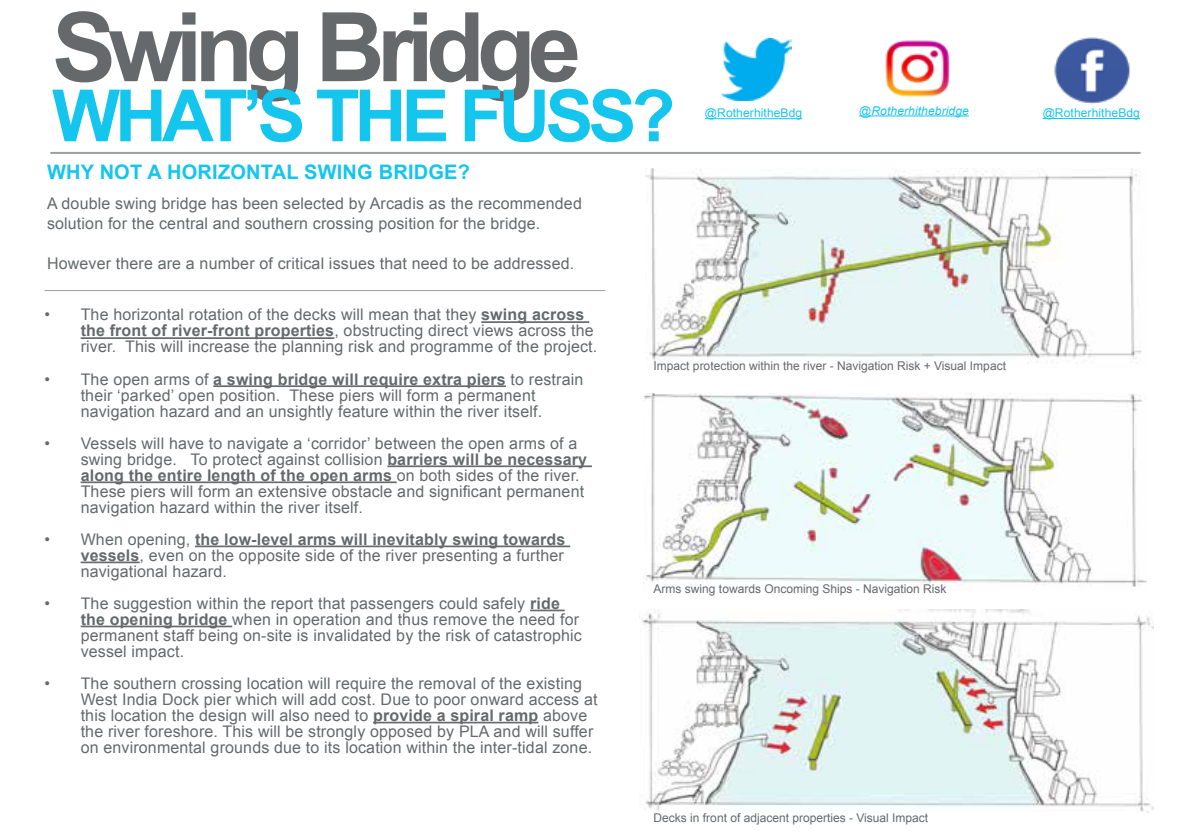
<style>
.page{position:relative;width:1191px;height:840px;background:#fff}
.page>*{position:absolute;margin:0;border:0;box-sizing:border-box;transform-origin:0 0}
.t1{font:700 96px "Arial";letter-spacing:-.08em;color:#65696b}
.t2{font:700 72px "Arial";letter-spacing:-.07em;color:#14c5ed}
.t3{font:700 20px "Arial";letter-spacing:.01em;color:#14c5ed}
.t4{font:16px/16px "Arial";letter-spacing:.01em;color:#65696b}
.t5{font:12px "Arial";color:#65696b}
.t6{font:12px "Arial";letter-spacing:.01em;color:#14c5ed}
.t7{font:italic 12px "Arial";letter-spacing:.01em;color:#14c5ed}
.s1{font-weight:700}
</style>
<div class="page">
<hr style="left:50px;top:152px;width:1090px;height:2px;background:#9da0a2">
<hr style="left:45px;top:290px;width:560px;height:1px;background:#9da0a2">
<img style="left:721px;top:38px;width:70px;height:63px">
<hr style="left:705px;top:118px;width:97px;height:1px;background:#14c5ed">
<img style="left:885px;top:40px;width:65px;height:57px">
<hr style="left:859px;top:115px;width:110px;height:1px;background:#14c5ed">
<img style="left:1054px;top:37px;width:76px;height:67px">
<hr style="left:1042px;top:118px;width:98px;height:1px;background:#14c5ed">
<hr style="left:481px;top:321px;width:108px;height:2px;background:#65696b">
<hr style="left:81px;top:337px;width:253px;height:2px;background:#65696b">
<hr style="left:213px;top:385px;width:293px;height:2px;background:#65696b">
<hr style="left:387px;top:465px;width:205px;height:2px;background:#65696b">
<hr style="left:81px;top:481px;width:316px;height:2px;background:#65696b">
<hr style="left:195px;top:545px;width:375px;height:2px;background:#65696b">
<hr style="left:81px;top:561px;width:59px;height:2px;background:#65696b">
<hr style="left:530px;top:609px;width:35px;height:2px;background:#65696b">
<hr style="left:81px;top:625px;width:151px;height:2px;background:#65696b">
<hr style="left:373px;top:721px;width:165px;height:2px;background:#65696b">
<img style="left:643px;top:393px;width:503px;height:194px">
<img style="left:646px;top:169px;width:496px;height:195px">
<img style="left:639px;top:609px;width:514px;height:203px">
<h1 class="t1" style="left:52px;top:-17px;width:530px">Swing Bridge</h1>
<h2 class="t2" style="left:52px;top:68px;width:625px">WHAT’S THE FUSS?</h2>
<p class="t3" style="left:47px;top:158px;width:424px">WHY NOT A HORIZONTAL SWING BRIDGE?</p>
<p class="t4" style="left:47px;top:193px;width:536px;line-height:20px">A double swing bridge has been selected by Arcadis as the recommended solution for the central and southern crossing position for the bridge.</p>
<p class="t4" style="left:47px;top:255px;width:529px">However there are a number of critical issues that need to be addressed.</p>
<p class="t6" style="left:705px;top:105px;width:99px">@RotherhitheBdg</p>
<p class="t7" style="left:859px;top:103px;width:111px">@Rotherhithebridge</p>
<p class="t6" style="left:1042px;top:105px;width:99px">@RotherhitheBdg</p>
<p class="t4" style="left:81px;top:307px;width:518px;text-indent:-36px">• The horizontal rotation of the decks will mean that they <span class="s1">swing across the front of river-front properties</span>, obstructing direct views across the river. This will increase the planning risk and programme of the project.</p>
<p class="t4" style="left:81px;top:371px;width:504px;text-indent:-36px">• The open arms of <span class="s1">a swing bridge will require extra piers</span> to restrain their ‘parked’ open position. These piers will form a permanent navigation hazard and an unsightly feature within the river itself.</p>
<p class="t4" style="left:81px;top:435px;width:508px;text-indent:-36px">• Vessels will have to navigate a ‘corridor’ between the open arms of a swing bridge. To protect against collision <span class="s1">barriers will be necessary along the entire length of the open arms</span> on both sides of the river.<br>These piers will form an extensive obstacle and significant permanent navigation hazard within the river itself.</p>
<p class="t4" style="left:81px;top:531px;width:486px;text-align:justify;text-indent:-36px">• When opening, <span class="s1">the low-level arms will inevitably swing towards vessels</span>, even on the opposite side of the river presenting a further navigational hazard.</p>
<p class="t4" style="left:81px;top:595px;width:503px;text-indent:-36px">• The suggestion within the report that passengers could safely <span class="s1">ride the opening bridge</span> when in operation and thus remove the need for permanent staff being on-site is invalidated by the risk of catastrophic vessel impact.</p>
<p class="t4" style="left:81px;top:675px;width:518px;text-indent:-36px">• The southern crossing location will require the removal of the existing West India Dock pier which will add cost. Due to poor onward access at this location the design will also need to <span class="s1">provide a spiral ramp</span> above the river foreshore. This will be strongly opposed by PLA and will suffer on environmental grounds due to its location within the inter-tidal zone.</p>
<p class="t5" style="left:653px;top:357px;width:354px">Impact protection within the river - Navigation Risk + Visual Impact</p>
<p class="t5" style="left:653px;top:580px;width:294px">Arms swing towards Oncoming Ships - Navigation Risk</p>
<p class="t5" style="left:653px;top:809px;width:276px">Decks in front of adjacent properties - Visual Impact</p>
</div>
